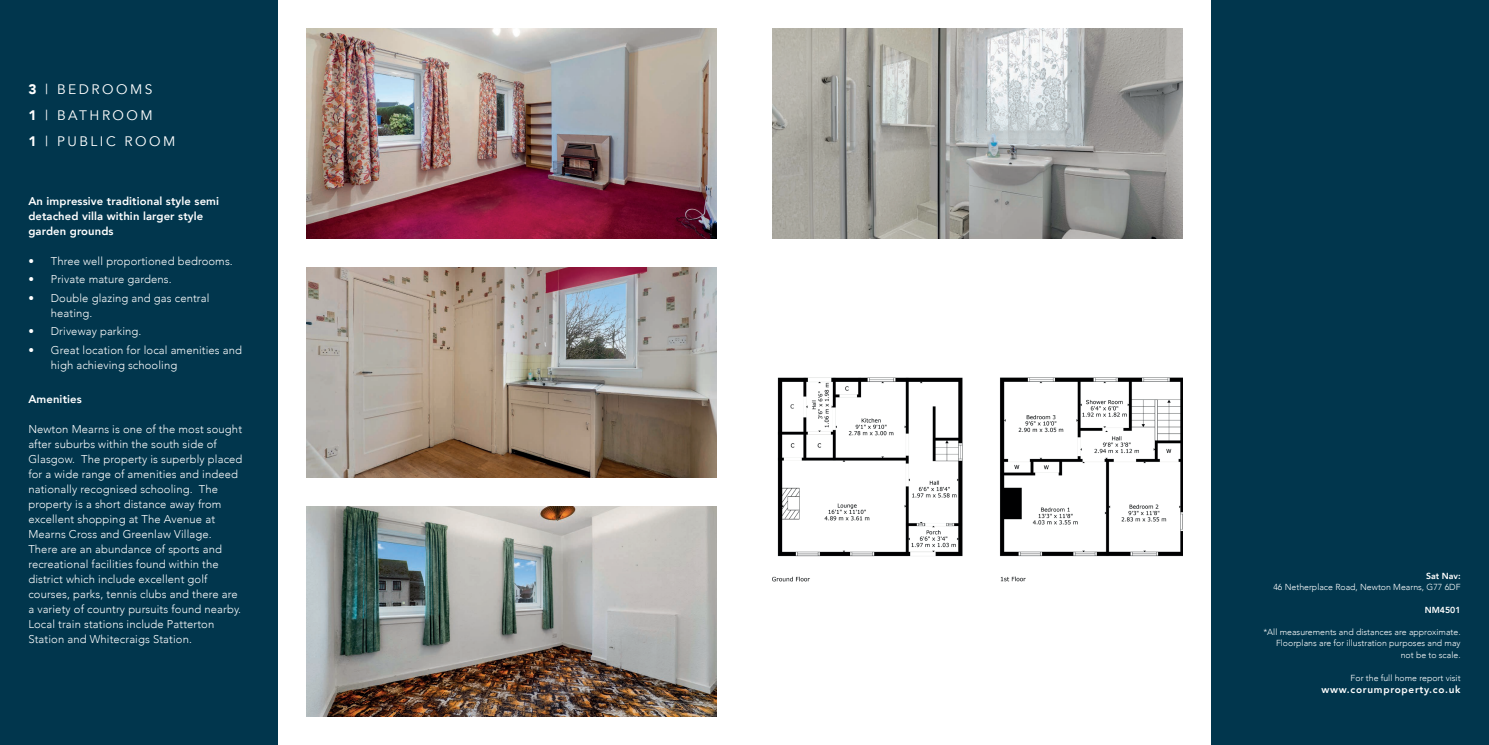
<style>
.page{position:relative;width:1489px;height:745px;background:#fff}
.page>*{position:absolute;margin:0;border:0;box-sizing:border-box;transform-origin:0 0}
.t1{font:13.75px/26.2px "Avenir";letter-spacing:.18em;color:#fff}
.t2{font:300 11.25px/15px "Avenir";letter-spacing:.01em;color:#fff}
.t3{font:800 11.25px/15px "Avenir";letter-spacing:.01em;color:#fff}
.t4{font:800 10px "Avenir";letter-spacing:.07em;color:#fff}
.t5{font:300 8.75px/11.2px "Avenir";color:#fff;text-align:right}
.t6{font:800 8.75px "Avenir";color:#fff}
.s1{font-weight:900}
</style>
<div class="page">
<div style="left:0;top:0;width:278px;height:744px;background:#01364d"></div>
<div style="left:1211px;top:0;width:277px;height:744px;background:#01364d"></div>
<img style="left:306px;top:28px;width:410px;height:211px">
<img style="left:772px;top:28px;width:410px;height:211px">
<img style="left:306px;top:267px;width:410px;height:210px">
<img style="left:306px;top:506px;width:410px;height:210px">
<img style="left:772px;top:377px;width:410px;height:205px">
<p class="t1" style="left:28px;top:76px;width:148px"><span class="s1">3</span> | BEDROOMS<br><span class="s1">1</span> | BATHROOM<br><span class="s1">1</span> | PUBLIC ROOM</p>
<p class="t3" style="left:28px;top:193px;width:192px">An impressive traditional style semi detached villa within larger style garden grounds</p>
<p class="t2" style="left:28px;top:253px;width:206px">• Three well proportioned bedrooms.</p>
<p class="t2" style="left:28px;top:272px;width:145px">• Private mature gardens.</p>
<p class="t2" style="left:51px;top:290px;width:160px;text-indent:-23px">• Double glazing and gas central heating.</p>
<p class="t2" style="left:28px;top:324px;width:115px">• Driveway parking.</p>
<p class="t2" style="left:51px;top:342px;width:193px;text-indent:-23px">• Great location for local amenities and high achieving schooling</p>
<p class="t3" style="left:28px;top:391px;width:55px">Amenities</p>
<p class="t2" style="left:28px;top:421px;width:215px">Newton Mearns is one of the most sought after suburbs within the south side of Glasgow. The property is superbly placed for a wide range of amenities and indeed nationally recognised schooling. The property is a short distance away from excellent shopping at The Avenue at Mearns Cross and Greenlaw Village.<br>There are an abundance of sports and recreational facilities found within the district which include excellent golf courses, parks, tennis clubs and there are a variety of country pursuits found nearby.<br>Local train stations include Patterton Station and Whitecraigs Station.</p>
<p class="t6" style="left:1425px;top:568px;width:36px">Sat Nav:</p>
<p class="t5" style="left:1273px;top:581px;width:189px">46 Netherplace Road, Newton Mearns, G77 6DF</p>
<p class="t6" style="left:1424px;top:602px;width:37px">NM4501</p>
<p class="t5" style="left:1263px;top:626px;width:199px">*All measurements and distances are approximate.<br>Floorplans are for illustration purposes and may not be to scale.</p>
<p class="t5" style="left:1350px;top:672px;width:111px">For the full home report visit</p>
<p class="t4" style="left:1321px;top:681px;width:140px">www.corumproperty.co.uk</p>
</div>
